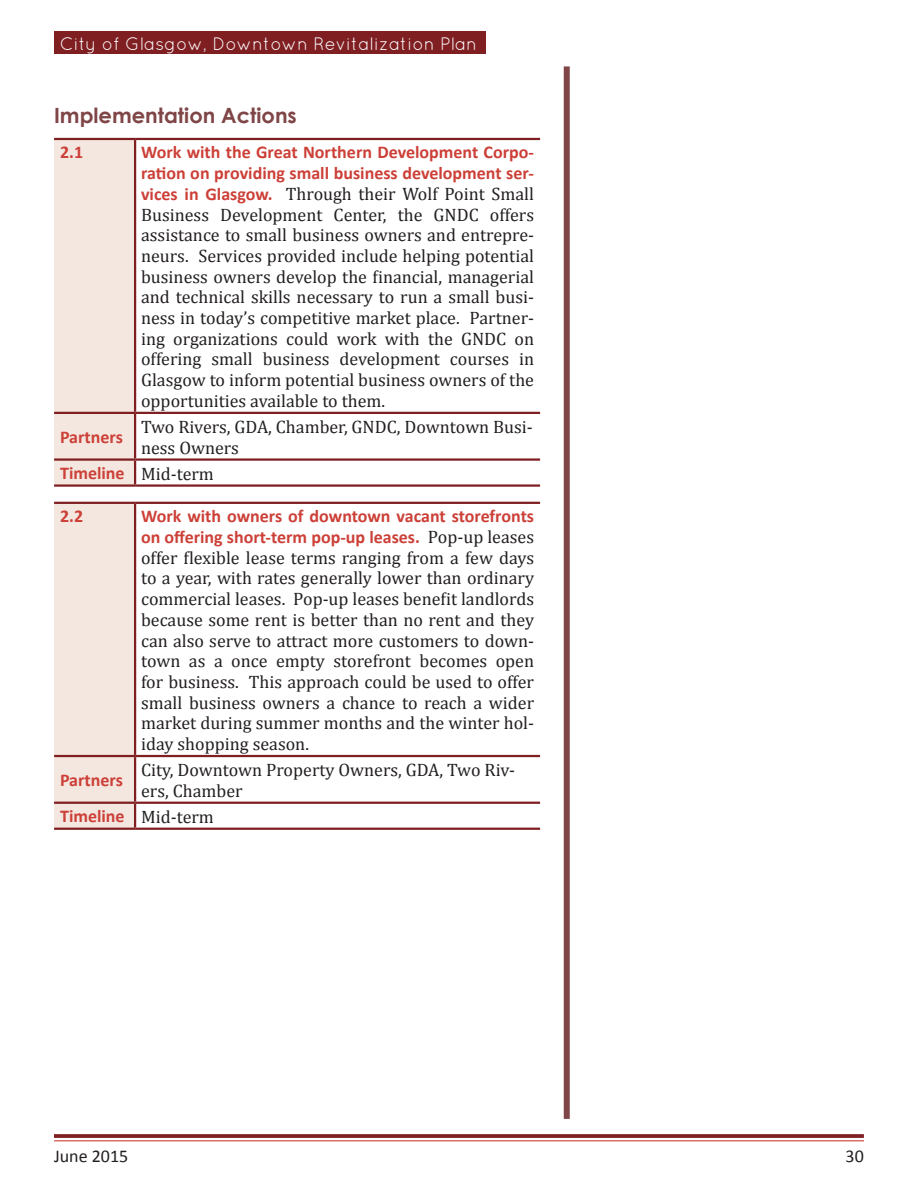
<style>
.page{position:relative;width:918px;height:1188px;background:#fff}
.page>*{position:absolute;margin:0;border:0;box-sizing:border-box;transform-origin:0 0}
.Heading_3{font:700 21px "Century Gothic";color:#7f4547}
.t1{font:18px/20.7px "Cambria";color:#231f20;text-align:justify}
.t2{font:18px "Quicksand";color:#fff}
.Heading_5{font:700 18px "Calibri";color:#cc4038}
.t3{font:18px "Calibri";color:#231f20}
.s1{font-family:"Calibri";font-weight:700;color:#cc4038}
</style>
<div class="page">
<svg style="left:54px;top:1134px;width:810px;height:4px;background:#862c2f"></svg>
<hr style="left:54px;top:1140px;width:810px;height:1px;background:#cc4038">
<div style="left:54px;top:31px;width:432px;height:23px;background:#7f1f22"></div>
<div style="left:564px;top:66px;width:6px;height:1053px;background:#7f4547"></div>
<div style="left:54px;top:140px;width:80px;height:344px;background:#f4e7e0"></div>
<hr style="left:134px;top:140px;width:2px;height:272px;background:#7f1f22">
<hr style="left:134px;top:414px;width:2px;height:44px;background:#7f1f22">
<hr style="left:54px;top:138px;width:81px;height:2px;background:#7f1f22">
<hr style="left:135px;top:138px;width:405px;height:2px;background:#7f1f22">
<hr style="left:54px;top:412px;width:81px;height:2px;background:#7f1f22">
<hr style="left:135px;top:412px;width:405px;height:2px;background:#7f1f22">
<hr style="left:54px;top:458px;width:81px;height:3px;background:#7f1f22">
<hr style="left:135px;top:458px;width:405px;height:3px;background:#7f1f22">
<hr style="left:54px;top:484px;width:81px;height:3px;background:#7f1f22">
<hr style="left:135px;top:484px;width:405px;height:3px;background:#7f1f22">
<hr style="left:134px;top:461px;width:2px;height:23px;background:#7f1f22">
<div style="left:54px;top:504px;width:80px;height:324px;background:#f4e7e0"></div>
<hr style="left:134px;top:504px;width:2px;height:251px;background:#7f1f22">
<hr style="left:134px;top:757px;width:2px;height:45px;background:#7f1f22">
<hr style="left:54px;top:502px;width:81px;height:2px;background:#7f1f22">
<hr style="left:135px;top:502px;width:405px;height:2px;background:#7f1f22">
<hr style="left:54px;top:755px;width:81px;height:2px;background:#7f1f22">
<hr style="left:135px;top:755px;width:405px;height:2px;background:#7f1f22">
<hr style="left:54px;top:802px;width:81px;height:2px;background:#7f1f22">
<hr style="left:135px;top:802px;width:405px;height:2px;background:#7f1f22">
<hr style="left:54px;top:828px;width:81px;height:2px;background:#7f1f22">
<hr style="left:135px;top:828px;width:405px;height:2px;background:#7f1f22">
<hr style="left:134px;top:804px;width:2px;height:24px;background:#7f1f22">
<p class="t2" style="left:60px;top:33px;width:419px">City of Glasgow, Downtown Revitalization Plan</p>
<p class="Heading_3" style="left:54px;top:99px;width:244px">Implementation Actions</p>
<p class="Heading_5" style="left:60px;top:140px;width:25px">2.1</p>
<p class="t1" style="left:141px;top:142px;width:395px"><span class="s1">Work with the Great Northern Development Corpo&shy;ration on providing small business development ser&shy;vices in Glasgow.</span> Through their Wolf Point Small Business Development Center, the GNDC offers assistance to small business owners and entrepre&shy;neurs. Services provided include helping potential business owners develop the financial, managerial and technical skills necessary to run a small busi&shy;ness in today’s competitive market place. Partner&shy;ing organizations could work with the GNDC on offering small business development courses in Glasgow to inform potential business owners of the opportunities available to them.</p>
<p class="Heading_5" style="left:60px;top:424px;width:64px">Partners</p>
<p class="t1" style="left:141px;top:416px;width:393px">Two Rivers, GDA, Chamber, GNDC, Downtown Busi&shy;ness Owners</p>
<p class="Heading_5" style="left:60px;top:461px;width:66px">Timeline</p>
<p class="t1" style="left:141px;top:463px;width:74px">Mid-term</p>
<p class="Heading_5" style="left:60px;top:504px;width:25px">2.2</p>
<p class="t1" style="left:141px;top:506px;width:395px"><span class="s1">Work with owners of downtown vacant storefronts on offering short-term pop-up leases.</span> Pop-up leases offer flexible lease terms ranging from a few days to a year, with rates generally lower than ordinary commercial leases. Pop-up leases benefit landlords because some rent is better than no rent and they can also serve to attract more customers to down&shy;town as a once empty storefront becomes open for business. This approach could be used to offer small business owners a chance to reach a wider market during summer months and the winter hol&shy;iday shopping season.</p>
<p class="Heading_5" style="left:60px;top:767px;width:64px">Partners</p>
<p class="t1" style="left:141px;top:759px;width:376px">City, Downtown Property Owners, GDA, Two Riv&shy;ers, Chamber</p>
<p class="Heading_5" style="left:60px;top:804px;width:66px">Timeline</p>
<p class="t1" style="left:141px;top:806px;width:74px">Mid-term</p>
<p class="t3" style="left:54px;top:1143px;width:76px">June 2015</p>
<p class="t3" style="left:846px;top:1143px;width:20px">30</p>
</div>
